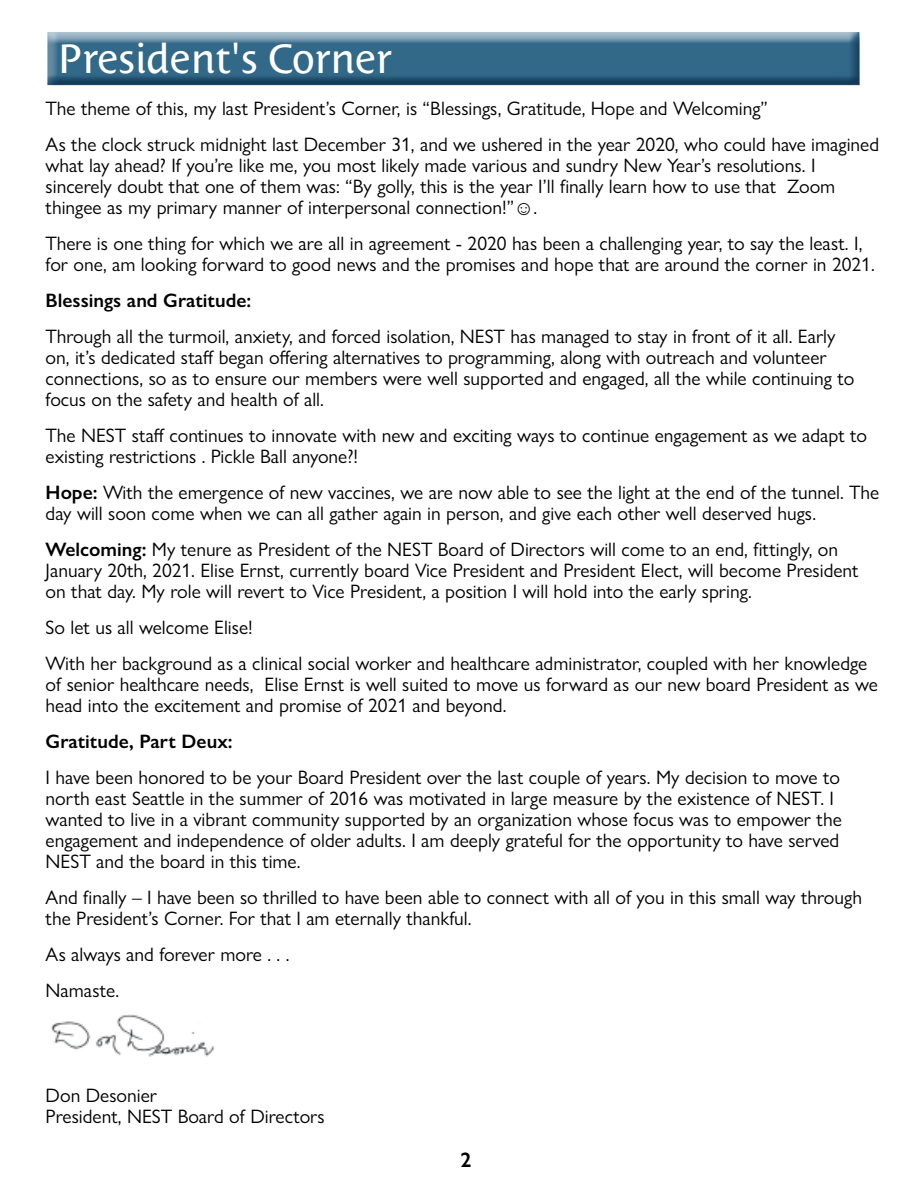
<style>
.page{position:relative;width:918px;height:1188px;background:#fff}
.page>*{position:absolute;margin:0;border:0;box-sizing:border-box;transform-origin:0 0}
.t1{font:40.5px "Costa Std";color:#fff}
.t2{font:600 21px "Gill Sans";color:#000}
.t3{font:19.5px/21px "Gill Sans Nova";color:#000}
.t4{font:600 19.5px "Gill Sans Nova";color:#000}
.s1{font-weight:600}
</style>
<div class="page">
<div style="left:41px;top:25px;width:829px;height:61px;background:#000;opacity:.75"></div>
<img style="left:52px;top:1014px;width:162px;height:43px">
<h1 class="t1" style="left:58px;top:35px;width:335px">President's Corner</h1>
<p class="t3" style="left:46px;top:90px;width:835px;line-height:36px">The theme of this, my last President’s Corner, is “Blessings, Gratitude, Hope and Welcoming”<br>As the clock struck midnight last December 31, and we ushered in the year 2020, who could have imagined</p>
<p class="t3" style="left:46px;top:155px;width:791px">what lay ahead? If you’re like me, you most likely made various and sundry New Year’s resolutions. I sincerely doubt that one of them was: “By golly, this is the year I’ll finally learn how to use that Zoom thingee as my primary manner of interpersonal connection!”☺.</p>
<p class="t3" style="left:46px;top:233px;width:831px">There is one thing for which we are all in agreement - 2020 has been a challenging year, to say the least. I, for one, am looking forward to good news and the promises and hope that are around the corner in 2021.</p>
<p class="t4" style="left:46px;top:288px;width:207px">Blessings and Gratitude:</p>
<p class="t3" style="left:46px;top:326px;width:810px">Through all the turmoil, anxiety, and forced isolation, NEST has managed to stay in front of it all. Early on, it’s dedicated staff began offering alternatives to programming, along with outreach and volunteer connections, so as to ensure our members were well supported and engaged, all the while continuing to focus on the safety and health of all.</p>
<p class="t3" style="left:46px;top:425px;width:823px">The NEST staff continues to innovate with new and exciting ways to continue engagement as we adapt to existing restrictions . Pickle Ball anyone?!</p>
<p class="t3" style="left:46px;top:482px;width:835px"><span class="s1">Hope:</span> With the emergence of new vaccines, we are now able to see the light at the end of the tunnel. The day will soon come when we can all gather again in person, and give each other well deserved hugs.</p>
<p class="t3" style="left:46px;top:539px;width:815px"><span class="s1">Welcoming:</span> My tenure as President of the NEST Board of Directors will come to an end, fittingly, on<br>January 20th, 2021. Elise Ernst, currently board Vice President and President Elect, will become President on that day. My role will revert to Vice President, a position I will hold into the early spring.</p>
<p class="t3" style="left:46px;top:609px;width:823px;line-height:36px">So let us all welcome Elise!<br>With her background as a clinical social worker and healthcare administrator, coupled with her knowledge</p>
<p class="t3" style="left:46px;top:674px;width:834px">of senior healthcare needs, Elise Ernst is well suited to move us forward as our new board President as we head into the excitement and promise of 2021 and beyond.</p>
<p class="t4" style="left:46px;top:729px;width:189px">Gratitude, Part Deux:</p>
<p class="t3" style="left:46px;top:767px;width:798px">I have been honored to be your Board President over the last couple of years. My decision to move to north east Seattle in the summer of 2016 was motivated in large measure by the existence of NEST. I wanted to live in a vibrant community supported by an organization whose focus was to empower the engagement and independence of older adults. I am deeply grateful for the opportunity to have served NEST and the board in this time.</p>
<p class="t3" style="left:46px;top:887px;width:818px">And finally – I have been so thrilled to have been able to connect with all of you in this small way through the President’s Corner. For that I am eternally thankful.</p>
<p class="t3" style="left:46px;top:936px;width:245px;line-height:36px">As always and forever more . . .<br>Namaste.</p>
<p class="t3" style="left:46px;top:1085px;width:281px">Don Desonier<br>President, NEST Board of Directors</p>
<p class="t2" style="left:461px;top:1147px;width:13px">2</p>
</div>
